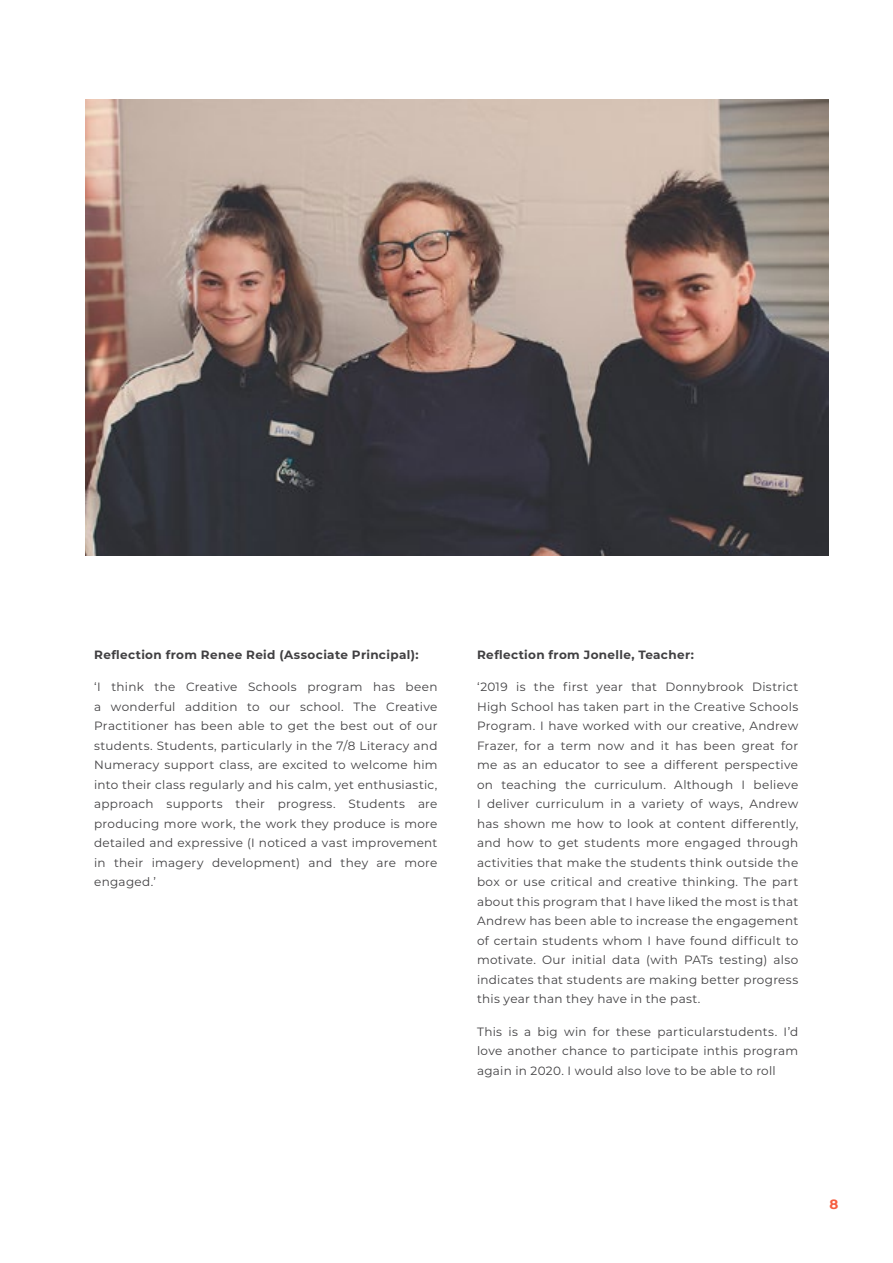
<style>
.page{position:relative;width:893px;height:1263px;background:#fff}
.page>*{position:absolute;margin:0;border:0;box-sizing:border-box;transform-origin:0 0}
.t1{font:700 13.5px "Montserrat";color:#f65e40}
.t2{font:12px/19.5px "Montserrat";letter-spacing:.025em;color:#414042;text-align:justify}
.t3{font:700 12px "Montserrat";letter-spacing:.03em;color:#414042}
</style>
<div class="page">
<img style="left:86px;top:100px;width:743px;height:455px">
<p class="t3" style="left:94px;top:646px;width:326px">Reflection from Renee Reid (Associate Principal):</p>
<p class="t2" style="left:94px;top:677px;width:345px">‘I think the Creative Schools program has been a wonderful addition to our school. The Creative Practitioner has been able to get the best out of our students. Students, particularly in the 7/8 Literacy and Numeracy support class, are excited to welcome him into their class regularly and his calm, yet enthusiastic, approach supports their progress. Students are producing more work, the work they produce is more detailed and expressive (I noticed a vast improvement in their imagery development) and they are more engaged.’</p>
<p class="t3" style="left:477px;top:646px;width:218px">Reflection from Jonelle, Teacher:</p>
<p class="t2" style="left:477px;top:677px;width:323px">‘2019 is the first year that Donnybrook District High School has taken part in the Creative Schools Program. I have worked with our creative, Andrew Frazer, for a term now and it has been great for me as an educator to see a different perspective on teaching the curriculum. Although I believe I deliver curriculum in a variety of ways, Andrew has shown me how to look at content differently, and how to get students more engaged through activities that make the students think outside the box or use critical and creative thinking. The part about this program that I have liked the most is that Andrew has been able to increase the engagement of certain students whom I have found difficult to motivate. Our initial data (with PATs testing) also indicates that students are making better progress this year than they have in the past.</p>
<p class="t2" style="left:477px;top:1021px;width:323px">This is a big win for these particularstudents. I’d love another chance to participate inthis program again in 2020. I would also love to be able to roll</p>
<p class="t1" style="left:829px;top:1194px;width:10px">8</p>
</div>
